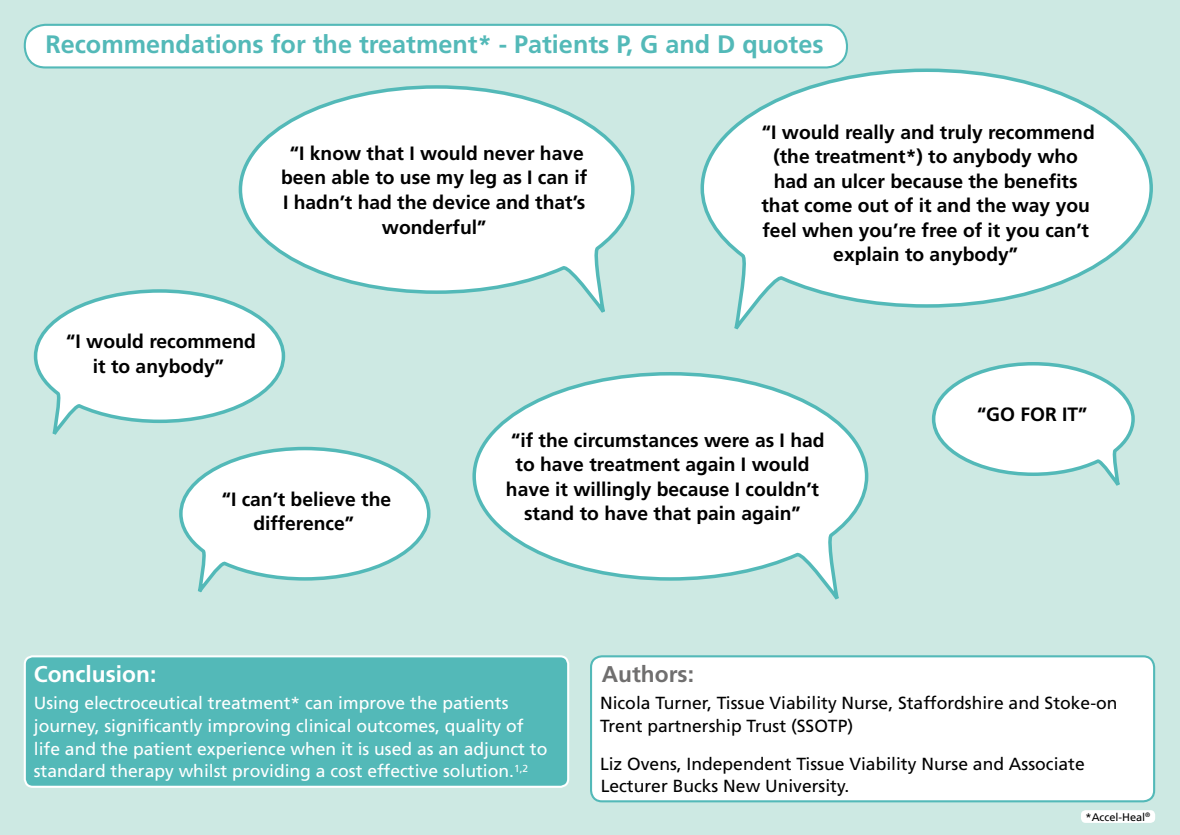
<style>
.page{position:relative;width:1180px;height:835px;background:#fff}
.page>*{position:absolute;margin:0;border:0;box-sizing:border-box;transform-origin:0 0}
.t1{font:700 25.2px "Frutiger LT Std";color:#53b9b8}
.t2{font:700 22.75px "Frutiger LT Std";color:#fff}
.t3{font:700 22.75px "Frutiger LT Std";color:#706f6f}
.t4{font:700 19.25px/24.5px "Frutiger LT Std";color:#000;text-align:center}
.t5{font:17.5px/22.8px "Frutiger LT Std";color:#fff}
.t6{font:17.5px/22.8px "Frutiger LT Std";color:#000}
.t7{font:10.99px "Frutiger LT Std";color:#000}
</style>
<div class="page">
<div style="left:0;top:0;width:1180px;height:834px;background:#cde9e3"></div>
<div style="left:1081px;top:810px;width:74px;height:12px;background:#fff;border-radius:5px"></div>
<div style="left:25px;top:656px;width:543px;height:130px;background:#53b9b8;border-radius:8px"></div>
<div style="left:24px;top:655px;width:545px;height:132px;border:2px solid #fff;border-radius:8px"></div>
<svg style="left:699px;top:67px;width:454px;height:263px"></svg>
<svg style="left:472px;top:372px;width:397px;height:228px"></svg>
<svg style="left:238px;top:85px;width:397px;height:228px"></svg>
<svg style="left:33px;top:287px;width:254px;height:148px"></svg>
<svg style="left:179px;top:446px;width:252px;height:147px"></svg>
<svg style="left:931px;top:362px;width:204px;height:124px"></svg>
<div style="left:25px;top:25px;width:822px;height:42px;background:#fff;border-radius:21px"></div>
<div style="left:24px;top:24px;width:824px;height:44px;border:2px solid #53b9b8;border-radius:21px"></div>
<div style="left:591px;top:656px;width:563px;height:145px;background:#fff;border-radius:11px"></div>
<div style="left:590px;top:655px;width:565px;height:147px;border:2px solid #53b9b8;border-radius:11px"></div>
<h1 class="t1" style="left:45px;top:29px;width:780px">Recommendations for the treatment* - Patients P, G and D quotes</h1>
<p class="t4" style="left:281px;top:141px;width:307px">“I know that I would never have been able to use my leg as I can if<br>I hadn’t had the device and that’s wonderful”</p>
<p class="t4" style="left:66px;top:329px;width:191px">“I would recommend it to anybody”</p>
<p class="t4" style="left:761px;top:120px;width:335px">“I would really and truly recommend (the treatment*) to anybody who had an ulcer because the benefits that come out of it and the way you feel when you’re free of it you can’t explain to anybody”</p>
<p class="t4" style="left:977px;top:402px;width:112px">“GO FOR IT”</p>
<p class="t4" style="left:222px;top:487px;width:171px">“I can’t believe the difference”</p>
<p class="t4" style="left:506px;top:428px;width:320px">“if the circumstances were as I had to have treatment again I would have it willingly because I couldn’t stand to have that pain again”</p>
<p class="t2" style="left:34px;top:661px;width:124px">Conclusion:</p>
<p class="t5" style="left:34px;top:691px;width:515px">Using electroceutical treatment* can improve the patients journey, significantly improving clinical outcomes, quality of life and the patient experience when it is used as an adjunct to standard therapy whilst providing a cost effective solution.<sup>1,2</sup></p>
<p class="t3" style="left:602px;top:661px;width:94px">Authors:</p>
<p class="t6" style="left:600px;top:691px;width:519px">Nicola Turner, Tissue Viability Nurse, Staffordshire and Stoke-on<br>Trent partnership Trust (SSOTP)</p>
<p class="t6" style="left:600px;top:752px;width:486px">Liz Ovens, Independent Tissue Viability Nurse and Associate<br>Lecturer Bucks New University.</p>
<p class="t7" style="left:1085px;top:810px;width:66px">*Accel-Heal<sup>®</sup></p>
</div>
